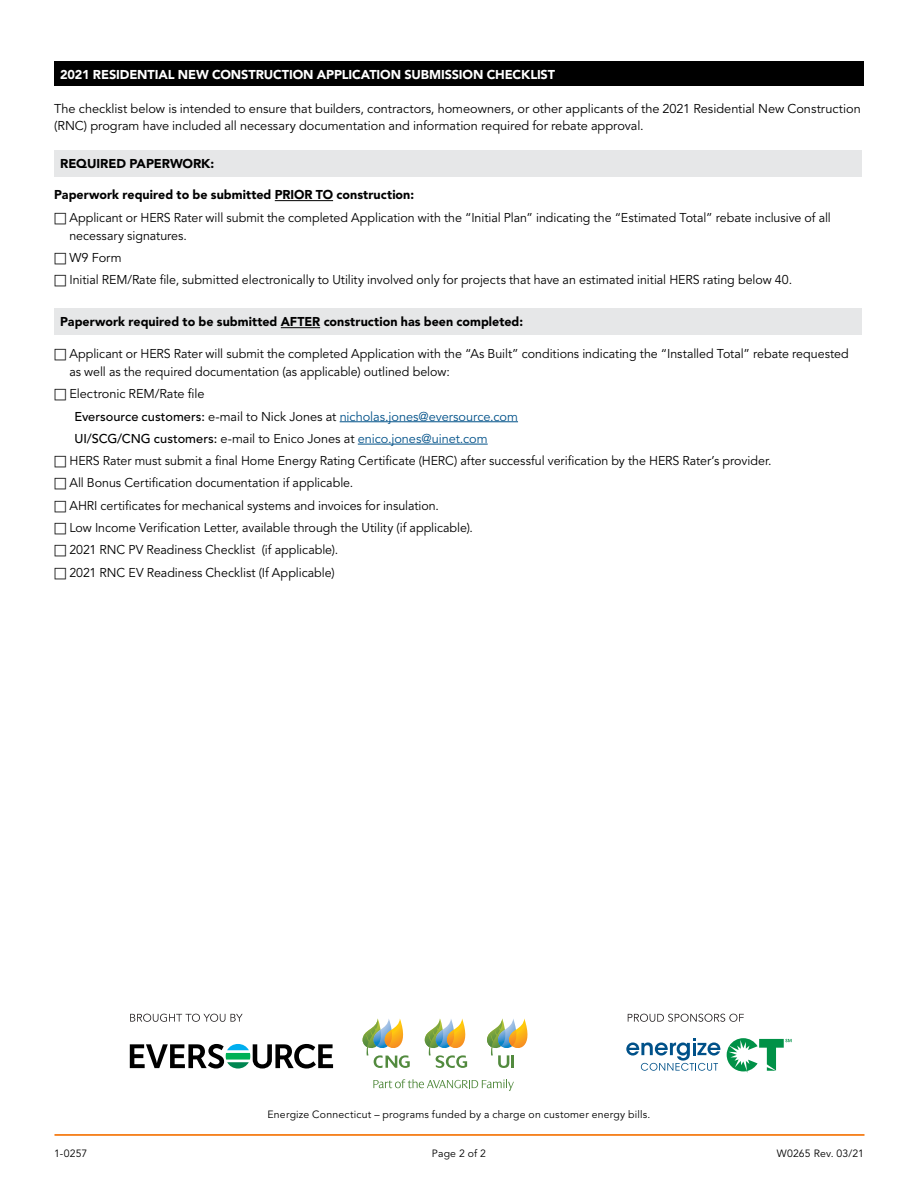
<style>
.page{position:relative;width:918px;height:1188px;background:#fff}
.page>*{position:absolute;margin:0;border:0;box-sizing:border-box;transform-origin:0 0}
.t1{font:12.75px/22.4px "Avenir LT Std";letter-spacing:-.005em;color:#000}
.t2{font:12.75px "Avenir LT Std";letter-spacing:-.005em;color:#005189}
.t3{font:900 12.75px "Avenir LT Std";color:#000}
.t4{font:900 12.75px "Avenir LT Std";letter-spacing:-.01em;color:#fff}
.t5{font:10.5px "Avenir LT Std";letter-spacing:.02em;color:#000}
.s1{font-weight:900}
.s2{font-family:"European Pi Three"}
.s3{font-weight:500;color:#000}
.s4{color:#000}
</style>
<div class="page">
<div style="left:54px;top:62px;width:810px;height:24px;background:#000"></div>
<hr style="left:275px;top:200px;width:58px;height:1px;background:#000">
<hr style="left:340px;top:421px;width:178px;height:1px;background:#005189">
<hr style="left:358px;top:444px;width:130px;height:1px;background:#005189">
<div style="left:54px;top:150px;width:808px;height:27px;background:#e6e7e8"></div>
<div style="left:54px;top:308px;width:808px;height:27px;background:#e6e7e8"></div>
<hr style="left:281px;top:327px;width:39px;height:1px;background:#000">
<hr style="left:54px;top:1134px;width:810px;height:2px;background:#f58220">
<svg style="left:130px;top:1044px;width:203px;height:25px"></svg>
<svg style="left:626px;top:1039px;width:95px;height:32px"></svg>
<svg style="left:727px;top:1038px;width:65px;height:35px"></svg>
<svg style="left:373px;top:1079px;width:141px;height:12px"></svg>
<svg style="left:363px;top:1018px;width:47px;height:50px"></svg>
<svg style="left:425px;top:1018px;width:43px;height:50px"></svg>
<svg style="left:487px;top:1018px;width:41px;height:50px"></svg>
<svg style="left:130px;top:1014px;width:113px;height:8px"></svg>
<svg style="left:628px;top:1014px;width:116px;height:8px"></svg>
<p class="t4" style="left:60px;top:67px;width:497px">2021 RESIDENTIAL NEW CONSTRUCTION APPLICATION SUBMISSION CHECKLIST</p>
<p class="t1" style="left:54px;top:100px;width:808px;line-height:17.2px">The checklist below is intended to ensure that builders, contractors, homeowners, or other applicants of the 2021 Residential New Construction (RNC) program have included all necessary documentation and information required for rebate approval.</p>
<p class="t3" style="left:60px;top:156px;width:156px">REQUIRED PAPERWORK:</p>
<p class="t1" style="left:54px;top:184px;width:778px"><span class="s1">Paperwork required to be submitted PRIOR TO construction:<br></span><span class="s2">N</span> Applicant or HERS Rater will submit the completed Application with the “Initial Plan” indicating the “Estimated Total” rebate inclusive of all</p>
<p class="t1" style="left:54px;top:224px;width:739px;text-indent:15px">necessary signatures.<br><span class="s2">N</span> W9 Form<br><span class="s2">N</span> Initial REM/Rate file, submitted electronically to Utility involved only for projects that have an estimated initial HERS rating below 40.</p>
<p class="t3" style="left:60px;top:314px;width:464px">Paperwork required to be submitted AFTER construction has been completed:</p>
<p class="t1" style="left:69px;top:345px;width:781px;line-height:18px;text-indent:-15px"><span class="s2">N</span> Applicant or HERS Rater will submit the completed Application with the “As Built” conditions indicating the “Installed Total” rebate requested as well as the required documentation (as applicable) outlined below:</p>
<p class="t1" style="left:54px;top:383px;width:152px"><span class="s2">N</span> Electronic REM/Rate file</p>
<p class="t2" style="left:74px;top:409px;width:445px"><span class="s3">Eversource customers:</span> <span class="s4">e-mail to Nick Jones at</span> nicholas.jones@eversource.com</p>
<p class="t2" style="left:74px;top:431px;width:415px"><span class="s3">UI/SCG/CNG customers:</span> <span class="s4">e-mail to Enico Jones at</span> enico.jones@uinet.com</p>
<p class="t1" style="left:54px;top:450px;width:719px"><span class="s2">N</span> HERS Rater must submit a final Home Energy Rating Certificate (HERC) after successful verification by the HERS Rater’s provider.</p>
<p class="t1" style="left:54px;top:472px;width:301px"><span class="s2">N</span> All Bonus Certification documentation if applicable.</p>
<p class="t1" style="left:54px;top:495px;width:386px"><span class="s2">N</span> AHRI certificates for mechanical systems and invoices for insulation.</p>
<p class="t1" style="left:54px;top:517px;width:420px"><span class="s2">N</span> Low Income Verification Letter, available through the Utility (if applicable).</p>
<p class="t1" style="left:54px;top:539px;width:286px"><span class="s2">N</span> 2021 RNC PV Readiness Checklist (if applicable).</p>
<p class="t1" style="left:54px;top:562px;width:282px"><span class="s2">N</span> 2021 RNC EV Readiness Checklist (If Applicable)</p>
<p class="t5" style="left:268px;top:1108px;width:384px">Energize Connecticut – programs funded by a charge on customer energy bills.</p>
<p class="t5" style="left:54px;top:1147px;width:35px">1-0257</p>
<p class="t5" style="left:432px;top:1147px;width:56px">Page 2 of 2</p>
<p class="t5" style="left:777px;top:1147px;width:89px">W0265 Rev. 03/21</p>
</div>
